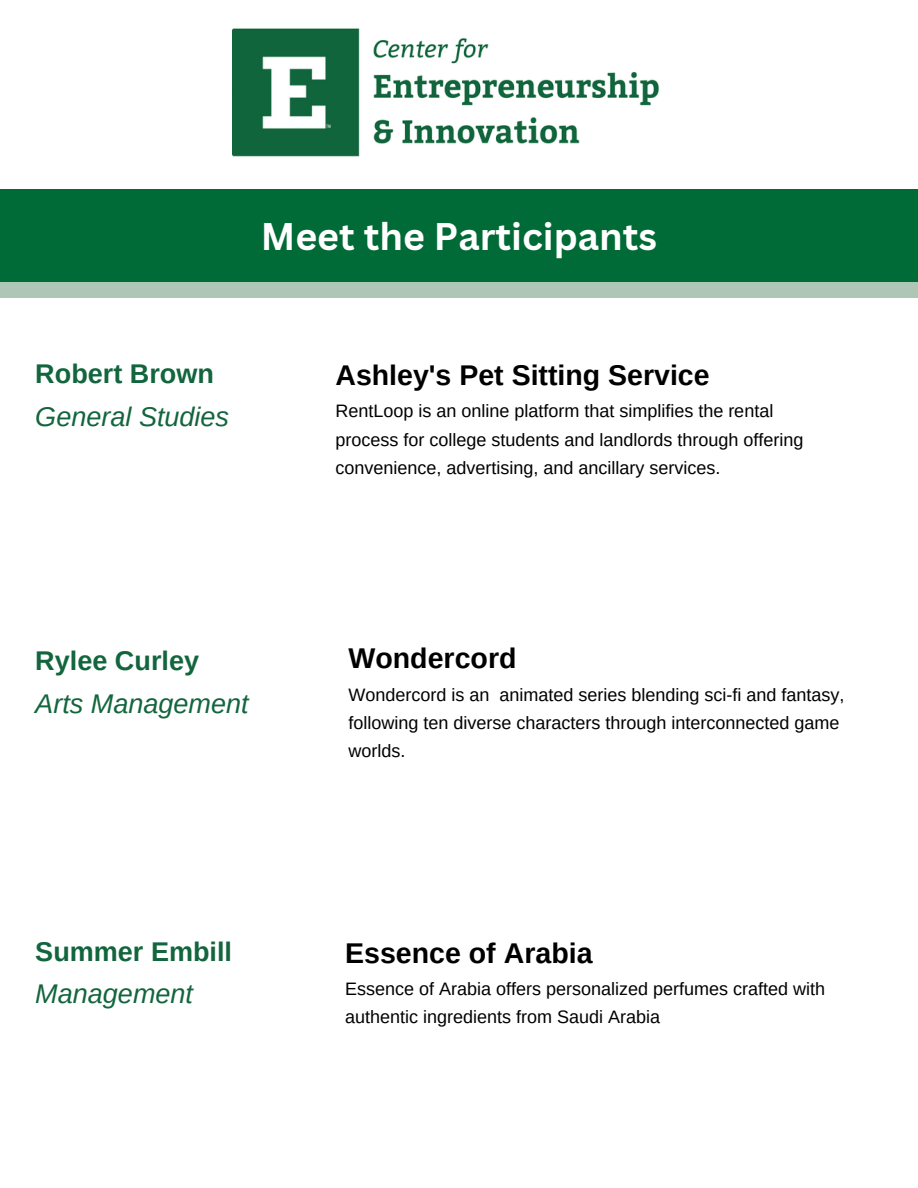
<style>
.page{position:relative;width:918px;height:1188px;background:#fff}
.page>*{position:absolute;margin:0;border:0;box-sizing:border-box;transform-origin:0 0}
.t1{font:700 37.5px "Canva Sans";color:#fff}
.t2{font:700 28.5px "Arimo";color:#000}
.t3{font:italic 27px/42.8px "Arimo";color:#12653d}
.t4{font:700 27px/42.8px "Arimo";color:#12653d}
.t5{font:18px/28.2px "Arimo";color:#000}
.s1{font-weight:700;font-style:normal}
.s2{font-weight:400;font-style:italic}
</style>
<div class="page">
<div style="left:0;top:189px;width:918px;height:93px;background:#006b36"></div>
<div style="left:0;top:282px;width:918px;height:16px;background:#aec6b6"></div>
<img style="left:232px;top:28px;width:428px;height:129px">
<p class="t1" style="left:261px;top:210px;width:398px">Meet the Participants</p>
<p class="t3" style="left:35px;top:352px;width:195px"><span class="s1">Robert Brown<br></span>General Studies</p>
<h2 class="t2" style="left:335px;top:359px;width:376px">Ashley's Pet Sitting Service</h2>
<p class="t5" style="left:335px;top:397px;width:470px">RentLoop is an online platform that simplifies the rental process for college students and landlords through offering convenience, advertising, and ancillary services.</p>
<p class="t3" style="left:35px;top:639px;width:215px"><span class="s1">Rylee Curley<br></span>Arts Management</p>
<h2 class="t2" style="left:348px;top:642px;width:170px">Wondercord</h2>
<p class="t5" style="left:348px;top:680px;width:498px">Wondercord is an animated series blending sci-fi and fantasy, following ten diverse characters through interconnected game worlds.</p>
<h1 class="t4" style="left:35px;top:930px;width:198px">Summer Embill<br><span class="s2">Management</span></h1>
<h2 class="t2" style="left:345px;top:937px;width:249px">Essence of Arabia</h2>
<p class="t5" style="left:345px;top:975px;width:481px">Essence of Arabia offers personalized perfumes crafted with authentic ingredients from Saudi Arabia</p>
</div>
